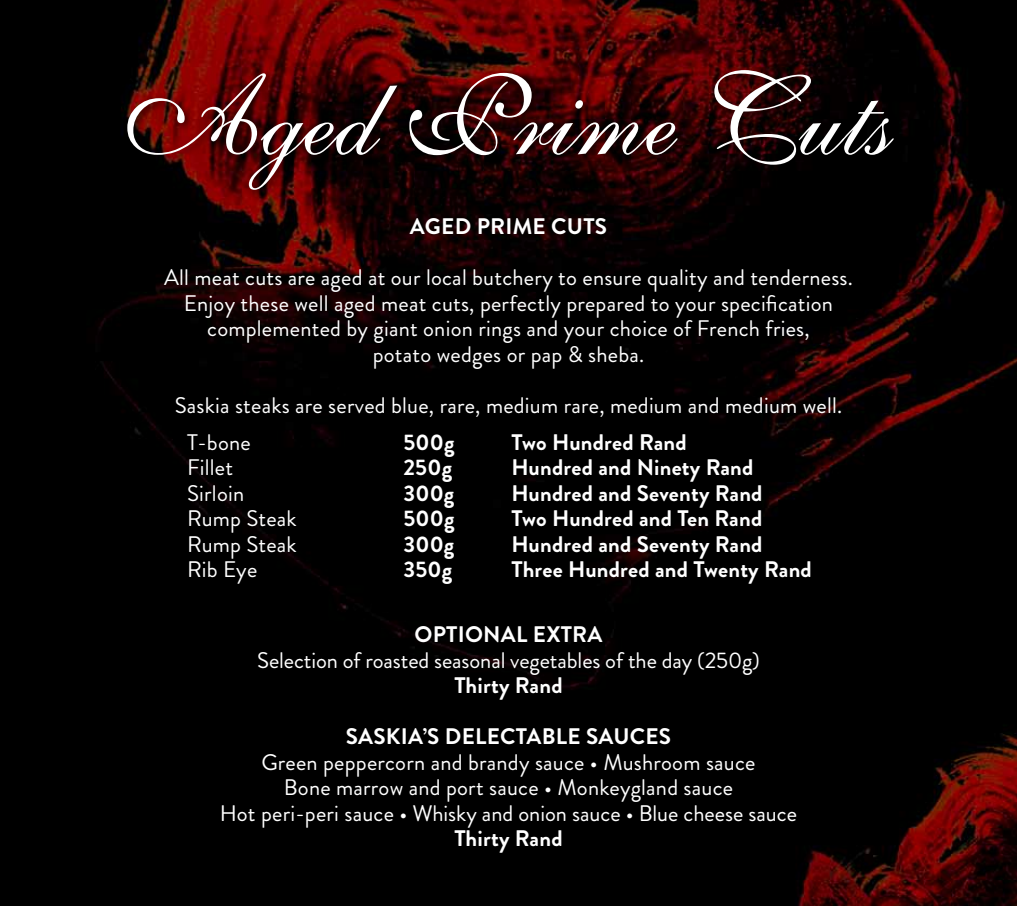
<style>
.page{position:relative;width:1017px;height:906px;background:#fff}
.page>*{position:absolute;margin:0;border:0;box-sizing:border-box;transform-origin:0 0}
.t1{font:112.5px "English 111 Presto BT";color:#fff}
.t2{font:22.5px/25.5px "Brandon Grotesque";letter-spacing:.01em;color:#fff;text-align:center}
.t3{font:700 22.5px "Brandon Grotesque";letter-spacing:.01em;color:#fff}
</style>
<div class="page">
<img style="left:0;top:0;width:1016px;height:906px">
<div style="left:123px;top:66px;width:780px;height:134px;background:#000;opacity:.75"></div>
<h1 class="t1" style="left:124px;top:48px;width:769px">Aged Prime Cuts</h1>
<p class="t3" style="left:410px;top:211px;width:199px">AGED PRIME CUTS</p>
<p class="t2" style="left:164px;top:265px;width:690px">All meat cuts are aged at our local butchery to ensure quality and tenderness.<br>Enjoy these well aged meat cuts, perfectly prepared to your specification complemented by giant onion rings and your choice of French fries,<br>potato wedges or pap &amp; sheba.</p>
<p class="t2" style="left:175px;top:392px;width:669px">Saskia steaks are served blue, rare, medium rare, medium and medium well.</p>
<p class="t2" style="left:187px;top:429px;width:65px">T-bone</p>
<p class="t3" style="left:403px;top:426px;width:53px">500g</p>
<p class="t3" style="left:511px;top:426px;width:177px">Two H undred Rand</p>
<p class="t2" style="left:187px;top:455px;width:47px">Fillet</p>
<p class="t3" style="left:403px;top:451px;width:75px">250g H</p>
<p class="t3" style="left:528px;top:451px;width:226px">undred and Ninety Rand</p>
<p class="t2" style="left:187px;top:480px;width:58px">Sirloin</p>
<p class="t3" style="left:403px;top:477px;width:77px">300g H</p>
<p class="t3" style="left:528px;top:477px;width:235px">undred and Seventy Rand</p>
<p class="t2" style="left:187px;top:506px;width:111px">Rump Steak</p>
<p class="t3" style="left:403px;top:502px;width:53px">500g</p>
<p class="t3" style="left:511px;top:502px;width:252px">Two H undred and Ten Rand</p>
<p class="t2" style="left:187px;top:531px;width:111px">Rump Steak</p>
<p class="t3" style="left:403px;top:528px;width:77px">300g H</p>
<p class="t3" style="left:528px;top:528px;width:235px">undred and Seventy Rand</p>
<p class="t2" style="left:187px;top:557px;width:72px">Rib Eye</p>
<p class="t3" style="left:403px;top:553px;width:50px">350g</p>
<p class="t3" style="left:511px;top:553px;width:302px">Three H undred and Twenty Rand</p>
<p class="t3" style="left:414px;top:619px;width:189px">OPTIONAL EXTRA</p>
<p class="t2" style="left:257px;top:647px;width:504px">Selection of roasted seasonal vegetables of the day (250g)</p>
<p class="t3" style="left:454px;top:670px;width:110px">Thirty Rand</p>
<p class="t3" style="left:346px;top:721px;width:327px">SASKIA’S DELECTABLE SAUCES</p>
<p class="t2" style="left:220px;top:749px;width:578px">Green peppercorn and brandy sauce • Mushroom sauce<br>Bone marrow and port sauce • Monkeygland sauce<br>Hot peri-peri sauce • Whisky and onion sauce • Blue cheese sauce</p>
<p class="t3" style="left:454px;top:823px;width:110px">Thirty Rand</p>
</div>
